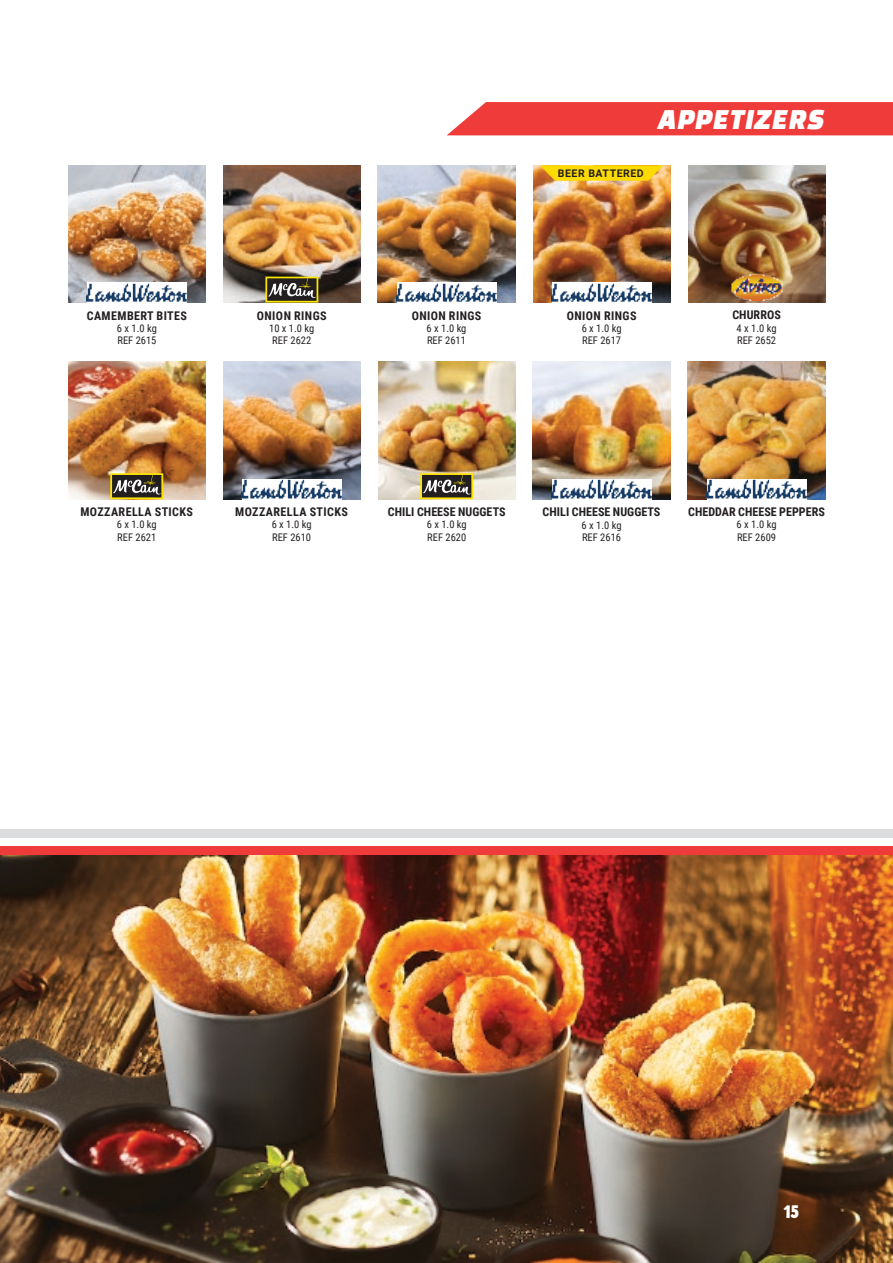
<style>
.page{position:relative;width:893px;height:1263px;background:#fff}
.page>*{position:absolute;margin:0;border:0;box-sizing:border-box;transform-origin:0 0}
.t1{font:italic 30.15px "Changa One";letter-spacing:.02em;color:#fff}
.t2{font:condensed 18px "Block BE";color:#fff}
.t3{font:700 12px "Roboto Condensed";letter-spacing:.035em;color:#231f20}
.t4{font:700 12px "Roboto Condensed";letter-spacing:.005em;color:#231f20}
.t5{font:10.5px "Roboto Condensed";color:#231f20}
.t6{font:700 10.5px "Roboto";letter-spacing:.05em;color:#231f20}
</style>
<div class="page">
<img style="left:0;top:855px;width:893px;height:408px">
<img style="left:223px;top:165px;width:137px;height:138px">
<img style="left:68px;top:362px;width:137px;height:137px">
<img style="left:378px;top:362px;width:137px;height:137px">
<img style="left:688px;top:165px;width:137px;height:137px">
<img style="left:688px;top:362px;width:137px;height:137px">
<img style="left:223px;top:362px;width:137px;height:137px">
<img style="left:378px;top:165px;width:137px;height:138px">
<img style="left:68px;top:165px;width:138px;height:138px">
<img style="left:533px;top:362px;width:137px;height:137px">
<div style="left:420px;top:473px;width:53px;height:26px;background:linear-gradient(to right,#a1920d,#988a0e)"></div>
<div style="left:422px;top:475px;width:49px;height:22px;background:#231f20"></div>
<svg style="left:423px;top:474px;width:48px;height:20px"></svg>
<div style="left:110px;top:473px;width:53px;height:26px;background:linear-gradient(to right,#a2930c,#988a0e)"></div>
<div style="left:112px;top:475px;width:49px;height:22px;background:#231f20"></div>
<svg style="left:113px;top:474px;width:48px;height:20px"></svg>
<div style="left:265px;top:277px;width:53px;height:26px;background:#fae400"></div>
<div style="left:267px;top:278px;width:50px;height:23px;background:#231f20"></div>
<svg style="left:268px;top:278px;width:48px;height:20px"></svg>
<img style="left:707px;top:479px;width:100px;height:20px">
<img style="left:552px;top:479px;width:100px;height:20px">
<img style="left:242px;top:479px;width:100px;height:20px">
<img style="left:397px;top:282px;width:100px;height:21px">
<img style="left:87px;top:282px;width:100px;height:21px">
<img style="left:730px;top:273px;width:53px;height:28px">
<img style="left:533px;top:165px;width:137px;height:138px">
<img style="left:552px;top:282px;width:99px;height:21px">
<svg style="left:540px;top:165px;width:123px;height:16px;background:#f8d00e"></svg>
<svg style="left:447px;top:102px;width:446px;height:33px;background:#ef4341"></svg>
<div style="left:0;top:846px;width:893px;height:9px;background:#ef3b39"></div>
<div style="left:0;top:829px;width:893px;height:9px;background:#dcddde"></div>
<p class="t1" style="left:658px;top:102px;width:168px">APPETIZERS</p>
<p class="t6" style="left:558px;top:166px;width:87px">BEER BATTERED</p>
<p class="t3" style="left:87px;top:307px;width:102px">CAMEMBERT BITES</p>
<p class="t3" style="left:257px;top:307px;width:71px">ONION RINGS</p>
<p class="t3" style="left:412px;top:307px;width:71px">ONION RINGS</p>
<p class="t3" style="left:567px;top:307px;width:71px">ONION RINGS</p>
<p class="t4" style="left:732px;top:307px;width:50px">CHURROS</p>
<p class="t5" style="left:117px;top:321px;width:41px">6 x 1.0 kg</p>
<p class="t5" style="left:269px;top:321px;width:47px">10 x 1.0 kg</p>
<p class="t5" style="left:427px;top:321px;width:41px">6 x 1.0 kg</p>
<p class="t5" style="left:582px;top:321px;width:41px">6 x 1.0 kg</p>
<p class="t5" style="left:737px;top:321px;width:41px">4 x 1.0 kg</p>
<p class="t5" style="left:117px;top:333px;width:40px">REF 2615</p>
<p class="t5" style="left:272px;top:333px;width:40px">REF 2622</p>
<p class="t5" style="left:427px;top:333px;width:40px">REF 2611</p>
<p class="t5" style="left:582px;top:333px;width:40px">REF 2617</p>
<p class="t5" style="left:737px;top:333px;width:40px">REF 2652</p>
<p class="t3" style="left:80px;top:503px;width:114px">MOZZARELLA STICKS</p>
<p class="t3" style="left:235px;top:503px;width:114px">MOZZARELLA STICKS</p>
<p class="t4" style="left:388px;top:503px;width:119px">CHILI CHEESE NUGGETS</p>
<p class="t4" style="left:543px;top:504px;width:119px">CHILI CHEESE NUGGETS</p>
<p class="t4" style="left:688px;top:503px;width:138px">CHEDDAR CHEESE PEPPERS</p>
<p class="t5" style="left:117px;top:517px;width:41px">6 x 1.0 kg</p>
<p class="t5" style="left:272px;top:517px;width:41px">6 x 1.0 kg</p>
<p class="t5" style="left:427px;top:517px;width:41px">6 x 1.0 kg</p>
<p class="t5" style="left:582px;top:517px;width:41px">6 x 1.0 kg</p>
<p class="t5" style="left:737px;top:517px;width:41px">6 x 1.0 kg</p>
<p class="t5" style="left:117px;top:530px;width:40px">REF 2621</p>
<p class="t5" style="left:272px;top:530px;width:40px">REF 2610</p>
<p class="t5" style="left:427px;top:530px;width:40px">REF 2620</p>
<p class="t5" style="left:582px;top:530px;width:40px">REF 2616</p>
<p class="t5" style="left:737px;top:530px;width:40px">REF 2609</p>
<p class="t2" style="left:783px;top:1201px;width:18px">15</p>
</div>
